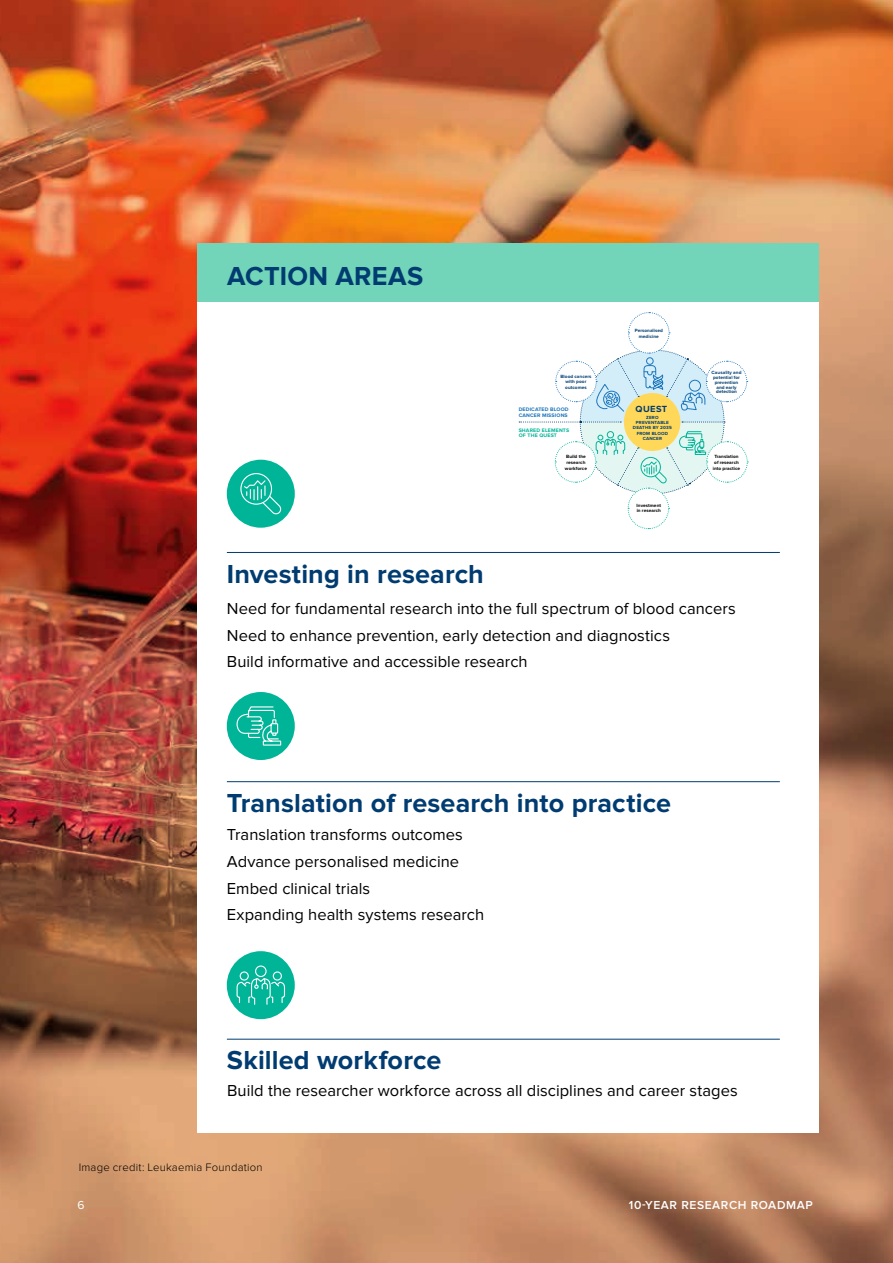
<style>
.page{position:relative;width:893px;height:1263px;background:#fff}
.page>*{position:absolute;margin:0;border:0;box-sizing:border-box;transform-origin:0 0}
.t1{font:700 27px "Proxima Nova";letter-spacing:.005em;color:#003c71}
.t2{font:16.5px/26.7px "Proxima Nova";letter-spacing:.005em;color:#000}
.t3{font:600 12px "Proxima Nova";letter-spacing:.05em;color:#fff}
.t4{font:12px "Proxima Nova";color:#fff}
.t5{font:300 11.25px "Proxima Nova";letter-spacing:.015em;color:#000}
.t6{font:700 9.3px "Proxima Nova";letter-spacing:.05em;color:#003c71}
.t7{font:700 5.25px "Proxima Nova";letter-spacing:.03em;color:#1c75bc}
.t8{font:700 5.25px/5.7px "Proxima Nova";letter-spacing:.03em;color:#00b498}
.t9{font:700 4.8px/4.8px "Proxima Nova";letter-spacing:.01em;color:#003c71;text-align:center}
.t10{font:700 4.8px/5.7px "Proxima Nova";letter-spacing:.01em;color:#000;text-align:center}
.t11{font:700 4.65px/5.1px "Proxima Nova";letter-spacing:.03em;color:#003c71;text-align:center}
</style>
<div class="page">
<img style="left:0;top:0;width:893px;height:1263px">
<div style="left:198px;top:243px;width:621px;height:889px;background:#fff"></div>
<hr style="left:227px;top:552px;width:553px;height:1px;background:#003c71">
<hr style="left:227px;top:781px;width:553px;height:1px;background:#003c71">
<hr style="left:227px;top:1039px;width:553px;height:1px;background:#003c71">
<div style="left:198px;top:243px;width:621px;height:58px;background:#72d4b8"></div>
<div style="left:227px;top:692px;width:68px;height:68px;background:#00b498;border-radius:50%"></div>
<svg style="left:236px;top:706px;width:46px;height:40px"></svg>
<div style="left:227px;top:460px;width:68px;height:68px;background:#00b498;border-radius:50%"></div>
<svg style="left:240px;top:473px;width:42px;height:42px"></svg>
<div style="left:227px;top:951px;width:68px;height:68px;background:#00b498;border-radius:50%"></div>
<svg style="left:236px;top:965px;width:50px;height:40px"></svg>
<svg style="left:519px;top:312px;width:229px;height:217px"></svg>
<h1 class="t1" style="left:227px;top:260px;width:198px">ACTION AREAS</h1>
<h1 class="t1" style="left:227px;top:558px;width:259px">Investing in research</h1>
<p class="t9" style="left:560px;top:374px;width:33px;line-height:5.2px">Blood cancers with poor outcomes</p>
<p class="t9" style="left:635px;top:328px;width:30px;line-height:5.7px">Personalised medicine</p>
<p class="t7" style="left:519px;top:406px;width:52px">DEDICATED BLOOD</p>
<p class="t6" style="left:635px;top:403px;width:33px">QUEST</p>
<p class="t7" style="left:519px;top:412px;width:51px">CANCER MISSIONS</p>
<p class="t8" style="left:519px;top:427px;width:52px">SHARED ELEMENTS<br>OF THE QUEST</p>
<p class="t11" style="left:633px;top:415px;width:40px">ZERO<br>PREVENTABLE<br>DEATHS BY 2035<br>FROM BLOOD<br>CANCER</p>
<p class="t9" style="left:712px;top:371px;width:31px">Causality and potential for prevention and early detection</p>
<p class="t10" style="left:565px;top:454px;width:24px">Build the research workforce</p>
<p class="t10" style="left:713px;top:454px;width:29px">Translation of research into practice</p>
<p class="t10" style="left:637px;top:502px;width:26px;text-align:left">Investment in research</p>
<p class="t2" style="left:227px;top:595px;width:510px">Need for fundamental research into the full spectrum of blood cancers<br>Need to enhance prevention, early detection and diagnostics<br>Build informative and accessible research</p>
<h1 class="t1" style="left:227px;top:787px;width:446px">Translation of research into practice</h1>
<p class="t2" style="left:227px;top:821px;width:259px">Translation transforms outcomes<br>Advance personalised medicine<br>Embed clinical trials<br>Expanding health systems research</p>
<h1 class="t1" style="left:227px;top:1045px;width:216px">Skilled workforce</h1>
<p class="t2" style="left:227px;top:1077px;width:512px">Build the researcher workforce across all disciplines and career stages</p>
<p class="t5" style="left:79px;top:1161px;width:186px">Image credit: Leukaemia Foundation</p>
<p class="t4" style="left:78px;top:1198px;width:9px">6</p>
<p class="t3" style="left:629px;top:1198px;width:185px">10-YEAR RESEARCH ROADMAP</p>
</div>
